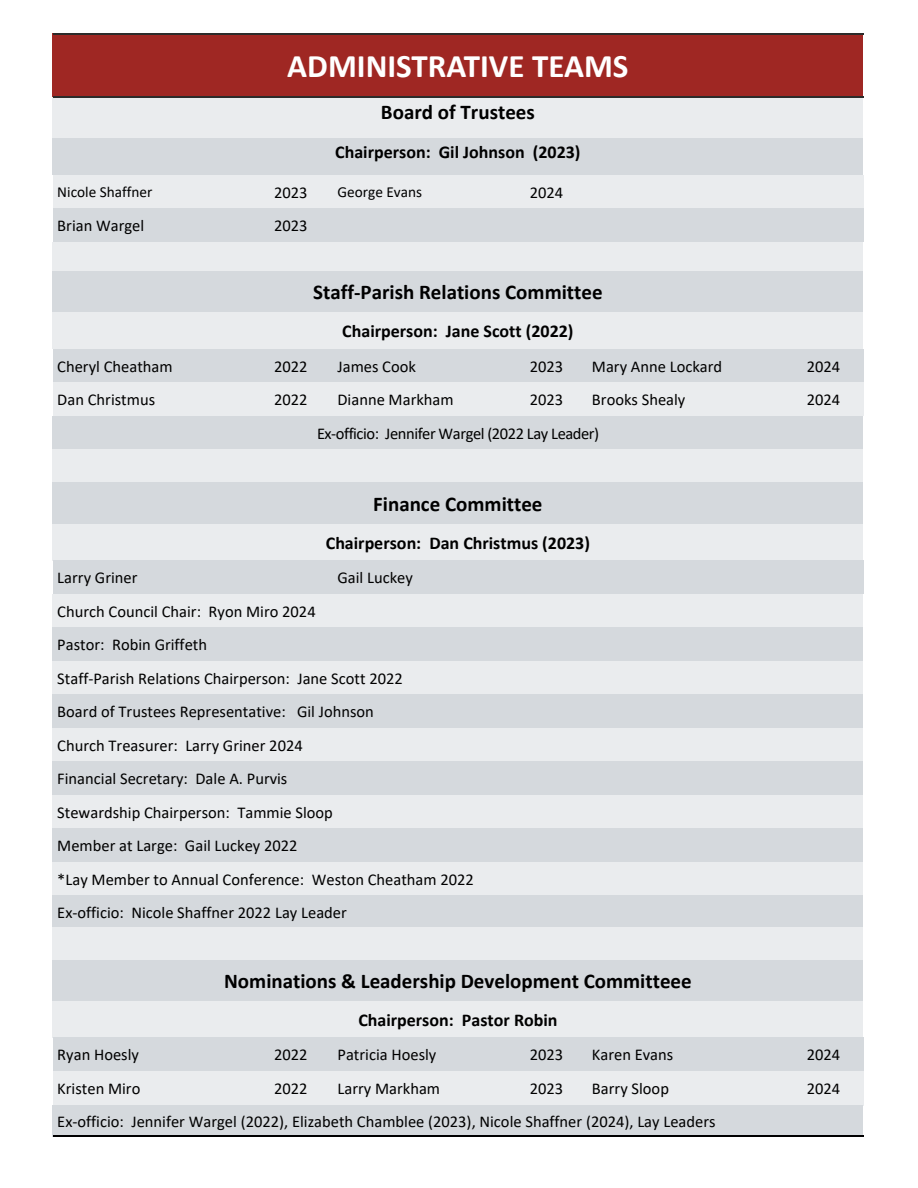
<style>
.page{position:relative;width:918px;height:1188px;background:#fff}
.page>*{position:absolute;margin:0;border:0;box-sizing:border-box;transform-origin:0 0}
.t1{font:700 33px "Calibri";color:#fff}
.t2{font:700 21px "Calibri";color:#000}
.t3{font:700 18px "Calibri";color:#000}
.t4{font:16.5px/33.5px "Calibri";color:#000}
.t5{font:16.5px "Calibri";letter-spacing:-.025em;color:#000}
.t6{font:15.3px "Calibri";color:#000}
</style>
<div class="page">
<div style="left:53px;top:34px;width:810px;height:63px;background:#9f2723"></div>
<div style="left:53px;top:97px;width:810px;height:41px;background:#eaecee"></div>
<div style="left:53px;top:138px;width:810px;height:37px;background:#d5d9dd"></div>
<div style="left:53px;top:175px;width:196px;height:33px;background:#eaecee"></div>
<div style="left:249px;top:175px;width:84px;height:33px;background:#eaecee"></div>
<div style="left:333px;top:175px;width:173px;height:33px;background:#eaecee"></div>
<div style="left:506px;top:175px;width:81px;height:33px;background:#eaecee"></div>
<div style="left:587px;top:175px;width:197px;height:33px;background:#eaecee"></div>
<div style="left:784px;top:175px;width:79px;height:33px;background:#eaecee"></div>
<div style="left:53px;top:208px;width:196px;height:34px;background:#d5d9dd"></div>
<div style="left:249px;top:208px;width:84px;height:34px;background:#d5d9dd"></div>
<div style="left:333px;top:208px;width:173px;height:34px;background:#d5d9dd"></div>
<div style="left:506px;top:208px;width:81px;height:34px;background:#d5d9dd"></div>
<div style="left:587px;top:208px;width:197px;height:34px;background:#d5d9dd"></div>
<div style="left:784px;top:208px;width:79px;height:34px;background:#d5d9dd"></div>
<div style="left:53px;top:242px;width:810px;height:29px;background:#eaecee"></div>
<div style="left:53px;top:271px;width:810px;height:41px;background:#d5d9dd"></div>
<div style="left:53px;top:312px;width:810px;height:37px;background:#eaecee"></div>
<div style="left:53px;top:349px;width:196px;height:33px;background:#d5d9dd"></div>
<div style="left:249px;top:349px;width:84px;height:33px;background:#d5d9dd"></div>
<div style="left:333px;top:349px;width:173px;height:33px;background:#d5d9dd"></div>
<div style="left:506px;top:349px;width:81px;height:33px;background:#d5d9dd"></div>
<div style="left:587px;top:349px;width:197px;height:33px;background:#d5d9dd"></div>
<div style="left:784px;top:349px;width:79px;height:33px;background:#d5d9dd"></div>
<div style="left:53px;top:382px;width:196px;height:34px;background:#eaecee"></div>
<div style="left:249px;top:382px;width:84px;height:34px;background:#eaecee"></div>
<div style="left:333px;top:382px;width:173px;height:34px;background:#eaecee"></div>
<div style="left:506px;top:382px;width:81px;height:34px;background:#eaecee"></div>
<div style="left:587px;top:382px;width:197px;height:34px;background:#eaecee"></div>
<div style="left:784px;top:382px;width:79px;height:34px;background:#eaecee"></div>
<div style="left:53px;top:416px;width:810px;height:34px;background:#d5d9dd"></div>
<div style="left:53px;top:450px;width:810px;height:32px;background:#eaecee"></div>
<div style="left:53px;top:482px;width:810px;height:42px;background:#d5d9dd"></div>
<div style="left:53px;top:524px;width:810px;height:36px;background:#eaecee"></div>
<div style="left:53px;top:560px;width:196px;height:34px;background:#d5d9dd"></div>
<div style="left:249px;top:560px;width:84px;height:34px;background:#d5d9dd"></div>
<div style="left:333px;top:560px;width:173px;height:34px;background:#d5d9dd"></div>
<div style="left:506px;top:560px;width:81px;height:34px;background:#d5d9dd"></div>
<div style="left:587px;top:560px;width:197px;height:34px;background:#d5d9dd"></div>
<div style="left:784px;top:560px;width:79px;height:34px;background:#d5d9dd"></div>
<div style="left:53px;top:594px;width:810px;height:33px;background:#eaecee"></div>
<div style="left:53px;top:627px;width:810px;height:34px;background:#d5d9dd"></div>
<div style="left:53px;top:661px;width:810px;height:34px;background:#eaecee"></div>
<div style="left:53px;top:695px;width:810px;height:33px;background:#d5d9dd"></div>
<div style="left:53px;top:728px;width:810px;height:34px;background:#eaecee"></div>
<div style="left:53px;top:762px;width:810px;height:33px;background:#d5d9dd"></div>
<div style="left:53px;top:795px;width:810px;height:34px;background:#eaecee"></div>
<div style="left:53px;top:829px;width:810px;height:33px;background:#d5d9dd"></div>
<div style="left:53px;top:862px;width:810px;height:33px;background:#eaecee"></div>
<div style="left:53px;top:895px;width:810px;height:33px;background:#d5d9dd"></div>
<div style="left:53px;top:928px;width:810px;height:32px;background:#eaecee"></div>
<div style="left:53px;top:960px;width:810px;height:42px;background:#d5d9dd"></div>
<div style="left:53px;top:1002px;width:810px;height:36px;background:#eaecee"></div>
<div style="left:53px;top:1038px;width:196px;height:33px;background:#d5d9dd"></div>
<div style="left:249px;top:1038px;width:84px;height:33px;background:#d5d9dd"></div>
<div style="left:333px;top:1038px;width:173px;height:33px;background:#d5d9dd"></div>
<div style="left:506px;top:1038px;width:81px;height:33px;background:#d5d9dd"></div>
<div style="left:587px;top:1038px;width:197px;height:33px;background:#d5d9dd"></div>
<div style="left:784px;top:1038px;width:79px;height:33px;background:#d5d9dd"></div>
<div style="left:53px;top:1071px;width:196px;height:34px;background:#eaecee"></div>
<div style="left:249px;top:1071px;width:84px;height:34px;background:#eaecee"></div>
<div style="left:333px;top:1071px;width:173px;height:34px;background:#eaecee"></div>
<div style="left:506px;top:1071px;width:81px;height:34px;background:#eaecee"></div>
<div style="left:587px;top:1071px;width:197px;height:34px;background:#eaecee"></div>
<div style="left:784px;top:1071px;width:79px;height:34px;background:#eaecee"></div>
<div style="left:53px;top:1105px;width:810px;height:31px;background:#d5d9dd"></div>
<hr style="left:53px;top:33px;width:196px;height:1px;background:#2c2b2a">
<hr style="left:249px;top:33px;width:84px;height:1px;background:#2c2b2a">
<hr style="left:333px;top:33px;width:173px;height:1px;background:#2c2b2a">
<hr style="left:506px;top:33px;width:81px;height:1px;background:#2c2b2a">
<hr style="left:587px;top:33px;width:197px;height:1px;background:#2c2b2a">
<hr style="left:784px;top:33px;width:79px;height:1px;background:#2c2b2a">
<hr style="left:53px;top:96px;width:196px;height:2px;background:#2c2b2a">
<hr style="left:249px;top:96px;width:84px;height:2px;background:#2c2b2a">
<hr style="left:333px;top:96px;width:173px;height:2px;background:#2c2b2a">
<hr style="left:506px;top:96px;width:81px;height:2px;background:#2c2b2a">
<hr style="left:587px;top:96px;width:197px;height:2px;background:#2c2b2a">
<hr style="left:784px;top:96px;width:79px;height:2px;background:#2c2b2a">
<hr style="left:53px;top:1136px;width:196px;height:1px;background:#000">
<hr style="left:249px;top:1136px;width:84px;height:1px;background:#000">
<hr style="left:333px;top:1136px;width:173px;height:1px;background:#000">
<hr style="left:506px;top:1136px;width:81px;height:1px;background:#000">
<hr style="left:587px;top:1136px;width:197px;height:1px;background:#000">
<hr style="left:784px;top:1136px;width:79px;height:1px;background:#000">
<h1 class="t1" style="left:287px;top:53px;width:343px">ADMINISTRATIVE TEAMS</h1>
<p class="t2" style="left:381px;top:104px;width:155px">Board of Trustees</p>
<p class="t3" style="left:335px;top:144px;width:247px">Chairperson: Gil Johnson (2023)</p>
<p class="t6" style="left:57px;top:186px;width:97px">Nicole Shaffner</p>
<p class="t4" style="left:274px;top:177px;width:35px">2023</p>
<p class="t6" style="left:337px;top:186px;width:86px">George Evans</p>
<p class="t4" style="left:530px;top:177px;width:35px">2024</p>
<p class="t4" style="left:57px;top:210px;width:89px">Brian Wargel</p>
<p class="t4" style="left:274px;top:210px;width:35px">2023</p>
<p class="t2" style="left:313px;top:284px;width:291px">Staff-Parish Relations Committee</p>
<p class="t3" style="left:342px;top:324px;width:233px">Chairperson: Jane Scott (2022)</p>
<p class="t4" style="left:57px;top:351px;width:117px">Cheryl Cheatham</p>
<p class="t4" style="left:274px;top:351px;width:35px">2022</p>
<p class="t4" style="left:337px;top:351px;width:80px">James Cook</p>
<p class="t4" style="left:530px;top:351px;width:35px">2023</p>
<p class="t4" style="left:592px;top:351px;width:132px">Mary Anne Lockard</p>
<p class="t4" style="left:807px;top:351px;width:35px">2024</p>
<p class="t4" style="left:57px;top:384px;width:99px">Dan Christmus</p>
<p class="t4" style="left:274px;top:384px;width:35px">2022</p>
<p class="t4" style="left:337px;top:384px;width:118px">Dianne Markham</p>
<p class="t4" style="left:530px;top:384px;width:35px">2023</p>
<p class="t4" style="left:592px;top:384px;width:95px">Brooks Shealy</p>
<p class="t4" style="left:807px;top:384px;width:35px">2024</p>
<p class="t5" style="left:317px;top:427px;width:284px">Ex-officio: Jennifer Wargel (2022 Lay Leader)</p>
<p class="t2" style="left:373px;top:495px;width:171px">Finance Committee</p>
<p class="t3" style="left:326px;top:535px;width:266px">Chairperson: Dan Christmus (2023)</p>
<p class="t4" style="left:57px;top:562px;width:82px">Larry Griner</p>
<p class="t4" style="left:337px;top:562px;width:77px">Gail Luckey</p>
<p class="t4" style="left:57px;top:596px;width:418px">Church Council Chair: Ryon Miro 2024<br>Pastor: Robin Griffeth<br>Staff-Parish Relations Chairperson: Jane Scott 2022<br>Board of Trustees Representative: Gil Johnson<br>Church Treasurer: Larry Griner 2024<br>Financial Secretary: Dale A. Purvis<br>Stewardship Chairperson: Tammie Sloop<br>Member at Large: Gail Luckey 2022<br>*Lay Member to Annual Conference: Weston Cheatham 2022<br>Ex-officio: Nicole Shaffner 2022 Lay Leader</p>
<p class="t2" style="left:224px;top:973px;width:469px">Nominations &amp; Leadership Development Committeee</p>
<p class="t3" style="left:358px;top:1013px;width:201px">Chairperson: Pastor Robin</p>
<p class="t4" style="left:57px;top:1040px;width:83px">Ryan Hoesly</p>
<p class="t4" style="left:274px;top:1040px;width:35px">2022</p>
<p class="t4" style="left:337px;top:1040px;width:100px">Patricia Hoesly</p>
<p class="t4" style="left:530px;top:1040px;width:35px">2023</p>
<p class="t4" style="left:592px;top:1040px;width:83px">Karen Evans</p>
<p class="t4" style="left:807px;top:1040px;width:35px">2024</p>
<p class="t4" style="left:57px;top:1073px;width:85px">Kristen Miro</p>
<p class="t4" style="left:274px;top:1073px;width:35px">2022</p>
<p class="t4" style="left:337px;top:1073px;width:104px">Larry Markham</p>
<p class="t4" style="left:530px;top:1073px;width:35px">2023</p>
<p class="t4" style="left:592px;top:1073px;width:79px">Barry Sloop</p>
<p class="t4" style="left:807px;top:1073px;width:35px">2024</p>
<p class="t4" style="left:57px;top:1106px;width:660px">Ex-officio: Jennifer Wargel (2022), Elizabeth Chamblee (2023), Nicole Shaffner (2024), Lay Leaders</p>
</div>
